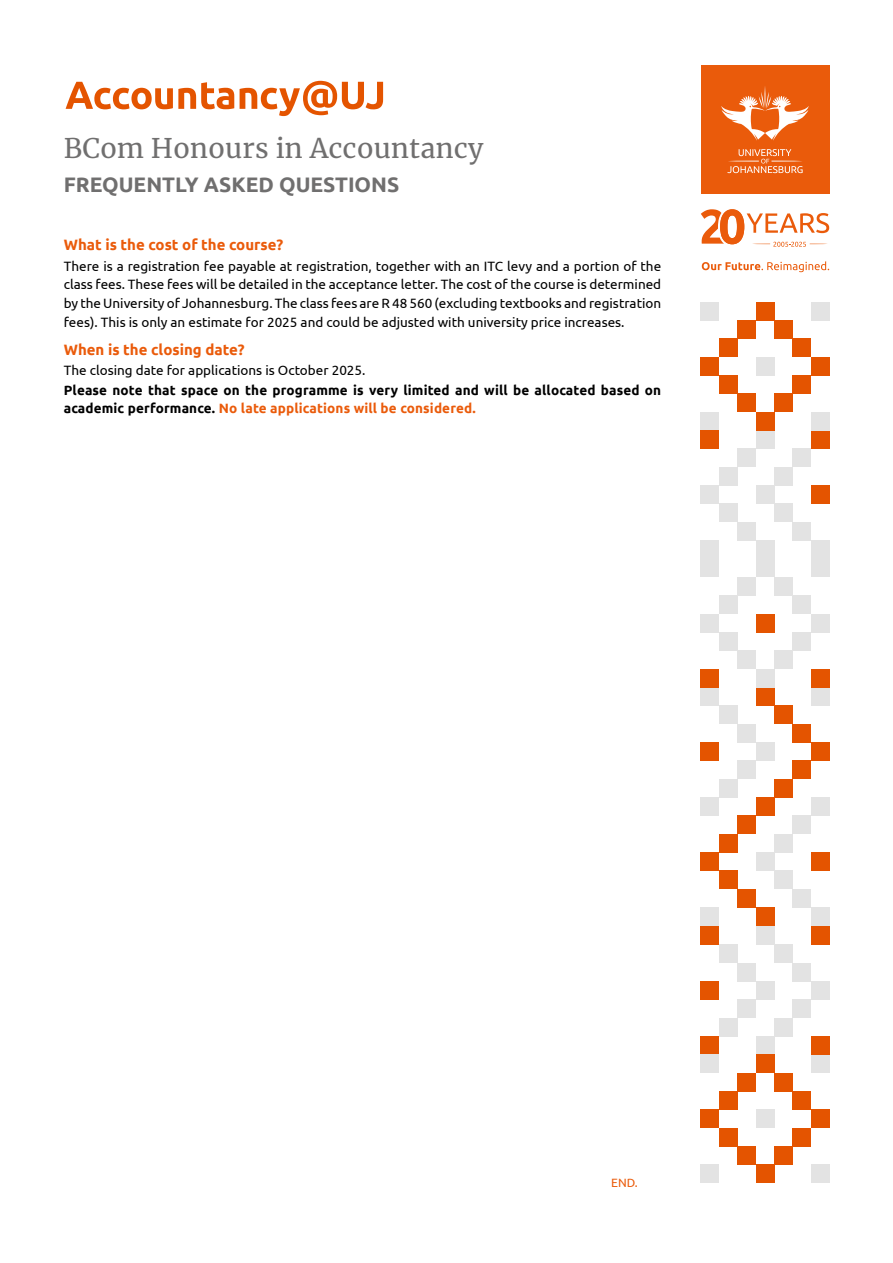
<style>
.page{position:relative;width:893px;height:1263px;background:#fff}
.page>*{position:absolute;margin:0;border:0;box-sizing:border-box;transform-origin:0 0}
.t1{font:27px "Merriweather";letter-spacing:.01em;color:#706f6f}
.t2{font:700 21px "Ubuntu";color:#706f6f}
.t3{font:700 15px "Ubuntu";color:#ea5b0b}
.t4{font:13.5px/18.8px "Ubuntu";color:#000;text-align:justify}
.t5{font:700 13.5px/18px "Ubuntu";letter-spacing:.01em;color:#000}
.t6{font:12px "Ubuntu";color:#ea5b0b}
.s1{color:#ea5b0b}
</style>
<div class="page">
<svg style="left:66px;top:81px;width:317px;height:35px"></svg>
<div style="left:756px;top:687px;width:18px;height:18px;background:#e45400"></div>
<div style="left:701px;top:687px;width:18px;height:18px;background:#e3e3e3"></div>
<div style="left:756px;top:797px;width:18px;height:19px;background:#e45400"></div>
<div style="left:701px;top:797px;width:18px;height:19px;background:#e3e3e3"></div>
<div style="left:774px;top:705px;width:18px;height:19px;background:#e45400"></div>
<div style="left:774px;top:779px;width:18px;height:18px;background:#e45400"></div>
<div style="left:719px;top:705px;width:18px;height:19px;background:#e3e3e3"></div>
<div style="left:719px;top:779px;width:18px;height:18px;background:#e3e3e3"></div>
<div style="left:792px;top:724px;width:19px;height:18px;background:#e45400"></div>
<div style="left:792px;top:761px;width:19px;height:18px;background:#e45400"></div>
<div style="left:737px;top:724px;width:19px;height:18px;background:#e3e3e3"></div>
<div style="left:737px;top:761px;width:19px;height:18px;background:#e3e3e3"></div>
<div style="left:811px;top:742px;width:18px;height:19px;background:#e45400"></div>
<div style="left:756px;top:742px;width:18px;height:19px;background:#e3e3e3"></div>
<div style="left:701px;top:742px;width:18px;height:19px;background:#e45400"></div>
<div style="left:756px;top:430px;width:18px;height:19px;background:#e3e3e3"></div>
<div style="left:756px;top:540px;width:18px;height:19px;background:#e3e3e3"></div>
<div style="left:811px;top:430px;width:18px;height:19px;background:#e45400"></div>
<div style="left:811px;top:540px;width:18px;height:19px;background:#e3e3e3"></div>
<div style="left:737px;top:449px;width:19px;height:18px;background:#e3e3e3"></div>
<div style="left:737px;top:522px;width:19px;height:18px;background:#e3e3e3"></div>
<div style="left:792px;top:449px;width:19px;height:18px;background:#e3e3e3"></div>
<div style="left:792px;top:522px;width:19px;height:18px;background:#e3e3e3"></div>
<div style="left:719px;top:467px;width:18px;height:18px;background:#e3e3e3"></div>
<div style="left:719px;top:504px;width:18px;height:18px;background:#e3e3e3"></div>
<div style="left:774px;top:467px;width:18px;height:18px;background:#e3e3e3"></div>
<div style="left:774px;top:504px;width:18px;height:18px;background:#e3e3e3"></div>
<div style="left:701px;top:485px;width:18px;height:19px;background:#e3e3e3"></div>
<div style="left:756px;top:485px;width:18px;height:19px;background:#e3e3e3"></div>
<div style="left:811px;top:485px;width:18px;height:19px;background:#e45400"></div>
<div style="left:701px;top:614px;width:18px;height:18px;background:#e3e3e3"></div>
<div style="left:811px;top:614px;width:18px;height:18px;background:#e3e3e3"></div>
<div style="left:719px;top:595px;width:18px;height:19px;background:#e3e3e3"></div>
<div style="left:792px;top:595px;width:19px;height:19px;background:#e3e3e3"></div>
<div style="left:737px;top:650px;width:19px;height:19px;background:#e3e3e3"></div>
<div style="left:774px;top:650px;width:18px;height:19px;background:#e3e3e3"></div>
<div style="left:737px;top:577px;width:19px;height:18px;background:#e3e3e3"></div>
<div style="left:774px;top:577px;width:18px;height:18px;background:#e3e3e3"></div>
<div style="left:719px;top:632px;width:18px;height:18px;background:#e3e3e3"></div>
<div style="left:792px;top:632px;width:19px;height:18px;background:#e3e3e3"></div>
<div style="left:756px;top:559px;width:18px;height:18px;background:#e3e3e3"></div>
<div style="left:756px;top:614px;width:18px;height:18px;background:#e45400"></div>
<div style="left:756px;top:669px;width:18px;height:18px;background:#e3e3e3"></div>
<div style="left:701px;top:357px;width:18px;height:18px;background:#e45400"></div>
<div style="left:811px;top:357px;width:18px;height:18px;background:#e45400"></div>
<div style="left:719px;top:339px;width:18px;height:18px;background:#e45400"></div>
<div style="left:792px;top:339px;width:19px;height:18px;background:#e45400"></div>
<div style="left:737px;top:394px;width:19px;height:18px;background:#e45400"></div>
<div style="left:774px;top:394px;width:18px;height:18px;background:#e45400"></div>
<div style="left:737px;top:320px;width:19px;height:19px;background:#e45400"></div>
<div style="left:774px;top:320px;width:18px;height:19px;background:#e45400"></div>
<div style="left:719px;top:375px;width:18px;height:19px;background:#e45400"></div>
<div style="left:792px;top:375px;width:19px;height:19px;background:#e45400"></div>
<div style="left:756px;top:302px;width:18px;height:18px;background:#e45400"></div>
<div style="left:756px;top:357px;width:18px;height:18px;background:#e3e3e3"></div>
<div style="left:756px;top:412px;width:18px;height:18px;background:#e45400"></div>
<div style="left:701px;top:302px;width:18px;height:18px;background:#e3e3e3"></div>
<div style="left:701px;top:412px;width:18px;height:18px;background:#e3e3e3"></div>
<div style="left:701px;top:430px;width:18px;height:19px;background:#e45400"></div>
<div style="left:701px;top:540px;width:18px;height:19px;background:#e3e3e3"></div>
<div style="left:701px;top:559px;width:18px;height:18px;background:#e3e3e3"></div>
<div style="left:701px;top:669px;width:18px;height:18px;background:#e45400"></div>
<div style="left:811px;top:302px;width:18px;height:18px;background:#e3e3e3"></div>
<div style="left:811px;top:412px;width:18px;height:18px;background:#e3e3e3"></div>
<div style="left:811px;top:559px;width:18px;height:18px;background:#e3e3e3"></div>
<div style="left:811px;top:687px;width:18px;height:18px;background:#e3e3e3"></div>
<div style="left:811px;top:669px;width:18px;height:18px;background:#e45400"></div>
<div style="left:811px;top:797px;width:18px;height:19px;background:#e3e3e3"></div>
<div style="left:756px;top:907px;width:18px;height:19px;background:#e45400"></div>
<div style="left:811px;top:907px;width:18px;height:19px;background:#e3e3e3"></div>
<div style="left:737px;top:889px;width:19px;height:18px;background:#e45400"></div>
<div style="left:737px;top:816px;width:19px;height:18px;background:#e45400"></div>
<div style="left:792px;top:889px;width:19px;height:18px;background:#e3e3e3"></div>
<div style="left:792px;top:816px;width:19px;height:18px;background:#e3e3e3"></div>
<div style="left:719px;top:871px;width:18px;height:18px;background:#e45400"></div>
<div style="left:719px;top:834px;width:18px;height:18px;background:#e45400"></div>
<div style="left:774px;top:871px;width:18px;height:18px;background:#e3e3e3"></div>
<div style="left:774px;top:834px;width:18px;height:18px;background:#e3e3e3"></div>
<div style="left:701px;top:852px;width:18px;height:19px;background:#e45400"></div>
<div style="left:756px;top:852px;width:18px;height:19px;background:#e3e3e3"></div>
<div style="left:811px;top:852px;width:18px;height:19px;background:#e45400"></div>
<div style="left:756px;top:1036px;width:18px;height:19px;background:#e3e3e3"></div>
<div style="left:756px;top:926px;width:18px;height:18px;background:#e3e3e3"></div>
<div style="left:701px;top:1036px;width:18px;height:19px;background:#e45400"></div>
<div style="left:701px;top:926px;width:18px;height:18px;background:#e45400"></div>
<div style="left:774px;top:1018px;width:18px;height:18px;background:#e3e3e3"></div>
<div style="left:774px;top:944px;width:18px;height:19px;background:#e3e3e3"></div>
<div style="left:719px;top:1018px;width:18px;height:18px;background:#e3e3e3"></div>
<div style="left:719px;top:944px;width:18px;height:19px;background:#e3e3e3"></div>
<div style="left:792px;top:999px;width:19px;height:19px;background:#e3e3e3"></div>
<div style="left:792px;top:963px;width:19px;height:18px;background:#e3e3e3"></div>
<div style="left:737px;top:999px;width:19px;height:19px;background:#e3e3e3"></div>
<div style="left:737px;top:963px;width:19px;height:18px;background:#e3e3e3"></div>
<div style="left:811px;top:981px;width:18px;height:18px;background:#e3e3e3"></div>
<div style="left:756px;top:981px;width:18px;height:18px;background:#e3e3e3"></div>
<div style="left:701px;top:981px;width:18px;height:18px;background:#e45400"></div>
<div style="left:811px;top:1110px;width:18px;height:18px;background:#e45400"></div>
<div style="left:701px;top:1110px;width:18px;height:18px;background:#e45400"></div>
<div style="left:792px;top:1128px;width:19px;height:18px;background:#e45400"></div>
<div style="left:719px;top:1128px;width:18px;height:18px;background:#e45400"></div>
<div style="left:774px;top:1073px;width:18px;height:18px;background:#e45400"></div>
<div style="left:737px;top:1073px;width:19px;height:18px;background:#e45400"></div>
<div style="left:774px;top:1146px;width:18px;height:19px;background:#e45400"></div>
<div style="left:737px;top:1146px;width:19px;height:19px;background:#e45400"></div>
<div style="left:792px;top:1091px;width:19px;height:19px;background:#e45400"></div>
<div style="left:719px;top:1091px;width:18px;height:19px;background:#e45400"></div>
<div style="left:756px;top:1165px;width:18px;height:18px;background:#e45400"></div>
<div style="left:756px;top:1110px;width:18px;height:18px;background:#e3e3e3"></div>
<div style="left:756px;top:1055px;width:18px;height:18px;background:#e45400"></div>
<div style="left:811px;top:1165px;width:18px;height:18px;background:#e3e3e3"></div>
<div style="left:811px;top:1055px;width:18px;height:18px;background:#e3e3e3"></div>
<div style="left:811px;top:1036px;width:18px;height:19px;background:#e45400"></div>
<div style="left:811px;top:926px;width:18px;height:18px;background:#e45400"></div>
<div style="left:701px;top:1165px;width:18px;height:18px;background:#e3e3e3"></div>
<div style="left:701px;top:1055px;width:18px;height:18px;background:#e3e3e3"></div>
<div style="left:701px;top:907px;width:18px;height:19px;background:#e3e3e3"></div>
<div style="left:701px;top:65px;width:128px;height:128px;background:#ea5b0b"></div>
<svg style="left:721px;top:86px;width:88px;height:87px"></svg>
<svg style="left:701px;top:209px;width:128px;height:38px"></svg>
<svg style="left:702px;top:261px;width:127px;height:11px"></svg>
<h1 class="t1" style="left:64px;top:130px;width:421px">BCom Honours in Accountancy</h1>
<h2 class="t2" style="left:64px;top:172px;width:337px">FREQUENTLY ASKED QUESTIONS</h2>
<p class="t3" style="left:64px;top:235px;width:221px">What is the cost of the course?</p>
<p class="t4" style="left:64px;top:256px;width:599px">There is a registration fee payable at registration, together with an ITC levy and a portion of the class fees. These fees will be detailed in the acceptance letter. The cost of the course is determined by the University of Johannesburg. The class fees are R 48 560 (excluding textbooks and registration fees). This is only an estimate for 2025 and could be adjusted with university price increases.</p>
<p class="t3" style="left:64px;top:340px;width:182px">When is the closing date?</p>
<p class="t4" style="left:64px;top:360px;width:303px">The closing date for applications is October 2025.</p>
<p class="t5" style="left:64px;top:381px;width:599px">Please note that space on the programme is very limited and will be allocated based on academic performance. <span class="s1">No late applications will be considered.</span></p>
<p class="t6" style="left:611px;top:1176px;width:28px">END.</p>
</div>
